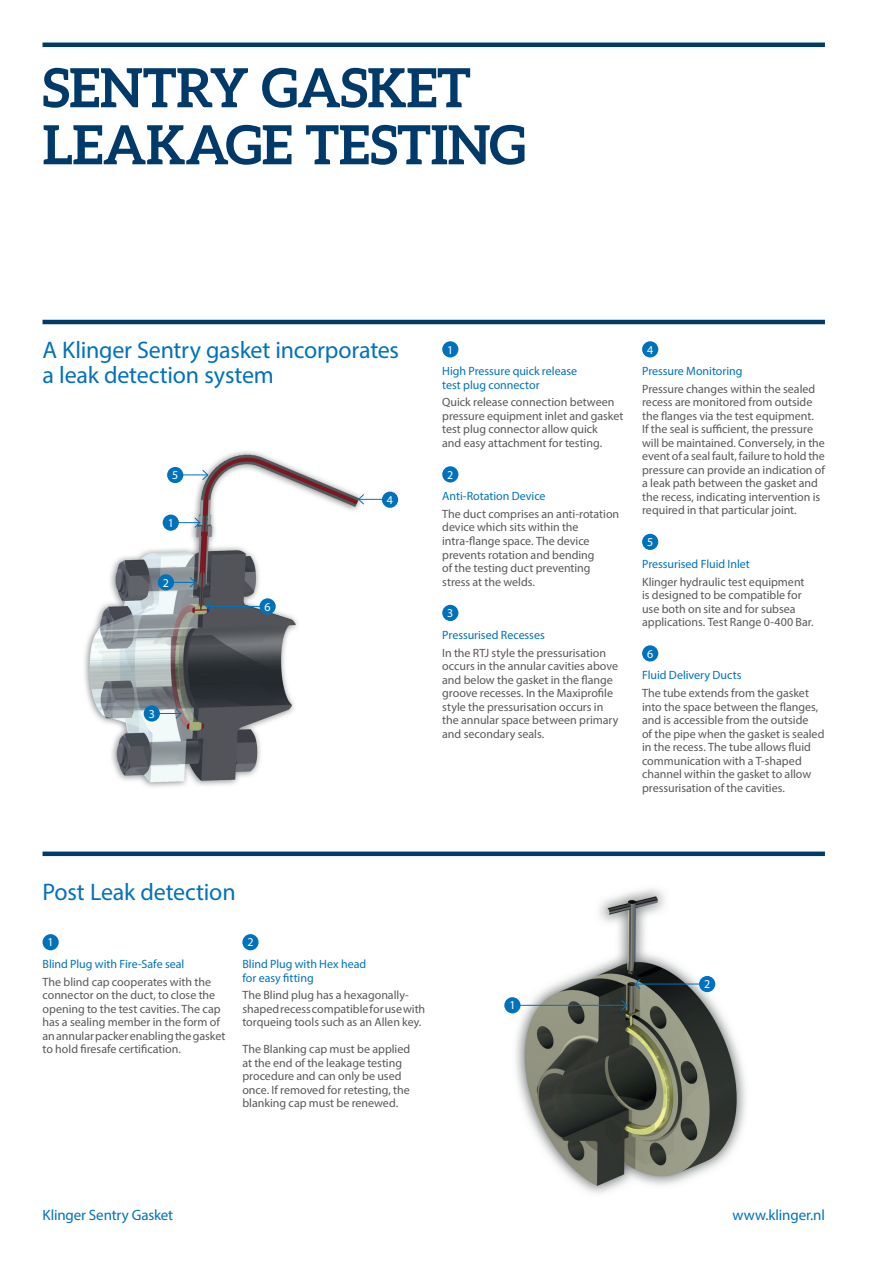
<style>
.page{position:relative;width:893px;height:1263px;background:#fff}
.page>*{position:absolute;margin:0;border:0;box-sizing:border-box;transform-origin:0 0}
.t1{font:700 54px/57px "Aleo";letter-spacing:-.01em;color:#003a6a}
.t2{font:24px/25.5px "Myriad Pro";letter-spacing:-.01em;color:#0072bc}
.t3{font:15px "Myriad Pro";letter-spacing:-.01em;color:#0072bc}
.t4{font:12px/13.5px "Myriad Pro";letter-spacing:-.005em;color:#57585a}
.t5{font:12px/13.5px "Myriad Pro";letter-spacing:-.005em;color:#0072bc}
.t6{font:12px "Myriad Pro";color:#fff}
</style>
<div class="page">
<img style="left:84px;top:451px;width:299px;height:336px">
<div style="left:442px;top:341px;width:16px;height:16px;background:#0072bc;border-radius:50%"></div>
<div style="left:442px;top:466px;width:16px;height:16px;background:#0072bc;border-radius:50%"></div>
<div style="left:442px;top:605px;width:16px;height:16px;background:#0072bc;border-radius:50%"></div>
<div style="left:642px;top:341px;width:16px;height:16px;background:#0072bc;border-radius:50%"></div>
<div style="left:642px;top:534px;width:16px;height:16px;background:#0072bc;border-radius:50%"></div>
<div style="left:642px;top:645px;width:16px;height:16px;background:#0072bc;border-radius:50%"></div>
<hr style="left:43px;top:320px;width:782px;height:4px;background:#003a6a">
<div style="left:43px;top:851px;width:782px;height:5px;background:#003a6a"></div>
<hr style="left:43px;top:43px;width:782px;height:4px;background:#003a6a">
<img style="left:508px;top:888px;width:238px;height:306px">
<div style="left:43px;top:934px;width:16px;height:16px;background:#0072bc;border-radius:50%"></div>
<div style="left:242px;top:934px;width:17px;height:16px;background:#0072bc;border-radius:50%"></div>
<div style="left:163px;top:514px;width:16px;height:17px;background:#0072bc;border-radius:50%"></div>
<div style="left:504px;top:997px;width:16px;height:16px;background:#0072bc;border-radius:50%"></div>
<svg style="left:176px;top:517px;width:25px;height:11px"></svg>
<hr style="left:517px;top:1005px;width:110px;height:1px;background:#0072bc">
<svg style="left:621px;top:999px;width:7px;height:12px"></svg>
<hr style="left:359px;top:499px;width:32px;height:1px;background:#0072bc">
<svg style="left:357px;top:493px;width:8px;height:12px"></svg>
<hr style="left:176px;top:474px;width:32px;height:1px;background:#0072bc">
<svg style="left:202px;top:469px;width:7px;height:12px"></svg>
<svg style="left:172px;top:576px;width:24px;height:12px"></svg>
<hr style="left:635px;top:984px;width:71px;height:1px;background:#0072bc">
<svg style="left:634px;top:978px;width:7px;height:12px"></svg>
<svg style="left:158px;top:708px;width:24px;height:11px"></svg>
<hr style="left:206px;top:606px;width:56px;height:1px;background:#0072bc">
<svg style="left:205px;top:600px;width:7px;height:12px"></svg>
<div style="left:158px;top:574px;width:16px;height:16px;background:#0072bc;border-radius:50%"></div>
<div style="left:699px;top:976px;width:16px;height:16px;background:#0072bc;border-radius:50%"></div>
<div style="left:144px;top:705px;width:16px;height:16px;background:#0072bc;border-radius:50%"></div>
<div style="left:259px;top:598px;width:17px;height:16px;background:#0072bc;border-radius:50%"></div>
<div style="left:382px;top:492px;width:16px;height:16px;background:#0072bc;border-radius:50%"></div>
<div style="left:167px;top:467px;width:16px;height:16px;background:#0072bc;border-radius:50%"></div>
<h1 class="t1" style="left:43px;top:58px;width:485px">SENTRY GASKET<br>LEAKAGE TESTING</h1>
<h2 class="t2" style="left:43px;top:337px;width:358px">A Klinger Sentry gasket incorporates a leak detection system</h2>
<p class="t6" style="left:172px;top:468px;width:8px">5</p>
<p class="t6" style="left:168px;top:515px;width:8px">1</p>
<p class="t6" style="left:163px;top:575px;width:8px">2</p>
<p class="t6" style="left:149px;top:706px;width:8px">3</p>
<p class="t6" style="left:265px;top:599px;width:8px">6</p>
<p class="t6" style="left:387px;top:492px;width:8px">4</p>
<p class="t6" style="left:447px;top:342px;width:8px">1</p>
<p class="t5" style="left:442px;top:364px;width:136px">High Pressure quick release test plug connector</p>
<p class="t4" style="left:442px;top:395px;width:183px">Quick release connection between pressure equipment inlet and gasket test plug connector allow quick<br>and easy attachment for testing.</p>
<p class="t6" style="left:447px;top:467px;width:8px">2</p>
<p class="t5" style="left:442px;top:489px;width:105px">Anti-Rotation Device</p>
<p class="t4" style="left:442px;top:507px;width:179px">The duct comprises an anti-rotation device which sits within the intra-flange space. The device prevents rotation and bending<br>of the testing duct preventing stress at the welds.</p>
<p class="t6" style="left:447px;top:606px;width:8px">3</p>
<p class="t5" style="left:442px;top:628px;width:104px">Pressurised Recesses</p>
<p class="t4" style="left:442px;top:645px;width:178px">In the RTJ style the pressurisation occurs in the annular cavities above and below the gasket in the flange groove recesses. In the Maxiprofile style the pressurisation occurs in the annular space between primary and secondary seals.</p>
<p class="t6" style="left:647px;top:342px;width:8px">4</p>
<p class="t5" style="left:642px;top:364px;width:102px">Pressure Monitoring</p>
<p class="t4" style="left:642px;top:382px;width:184px">Pressure changes within the sealed recess are monitored from outside the flanges via the test equipment.<br>If the seal is sufficient, the pressure will be maintained. Conversely, in the event of a seal fault, failure to hold the pressure can provide an indication of a leak path between the gasket and the recess, indicating intervention is required in that particular joint.</p>
<p class="t6" style="left:647px;top:535px;width:8px">5</p>
<p class="t5" style="left:642px;top:557px;width:109px">Pressurised Fluid Inlet</p>
<p class="t4" style="left:642px;top:574px;width:173px">Klinger hydraulic test equipment is designed to be compatible for use both on site and for subsea applications. Test Range 0-400 Bar.</p>
<p class="t6" style="left:647px;top:646px;width:8px">6</p>
<p class="t5" style="left:642px;top:668px;width:101px">Fluid Delivery Ducts</p>
<p class="t4" style="left:642px;top:686px;width:184px">The tube extends from the gasket into the space between the flanges, and is accessible from the outside<br>of the pipe when the gasket is sealed in the recess. The tube allows fluid communication with a T-shaped channel within the gasket to allow pressurisation of the cavities.</p>
<h2 class="t2" style="left:43px;top:878px;width:195px">Post Leak detection</h2>
<p class="t6" style="left:48px;top:935px;width:8px">1</p>
<p class="t5" style="left:43px;top:957px;width:143px">Blind Plug with Fire-Safe seal</p>
<p class="t4" style="left:43px;top:975px;width:184px">The blind cap cooperates with the connector on the duct, to close the opening to the test cavities. The cap has a sealing member in the form of an annular packer enabling the gasket to hold firesafe certification.</p>
<p class="t6" style="left:247px;top:935px;width:8px">2</p>
<p class="t5" style="left:242px;top:957px;width:125px">Blind Plug with Hex head for easy fitting</p>
<p class="t4" style="left:242px;top:988px;width:184px">The Blind plug has a hexagonally&shy;shaped recess compatible for use with torqueing tools such as an Allen key.</p>
<p class="t4" style="left:242px;top:1042px;width:169px">The Blanking cap must be applied at the end of the leakage testing procedure and can only be used once. If removed for retesting, the blanking cap must be renewed.</p>
<p class="t6" style="left:509px;top:998px;width:8px">1</p>
<p class="t6" style="left:704px;top:977px;width:8px">2</p>
<p class="t3" style="left:43px;top:1206px;width:132px">Klinger Sentry Gasket</p>
<p class="t3" style="left:732px;top:1206px;width:94px">www.klinger.nl</p>
</div>
